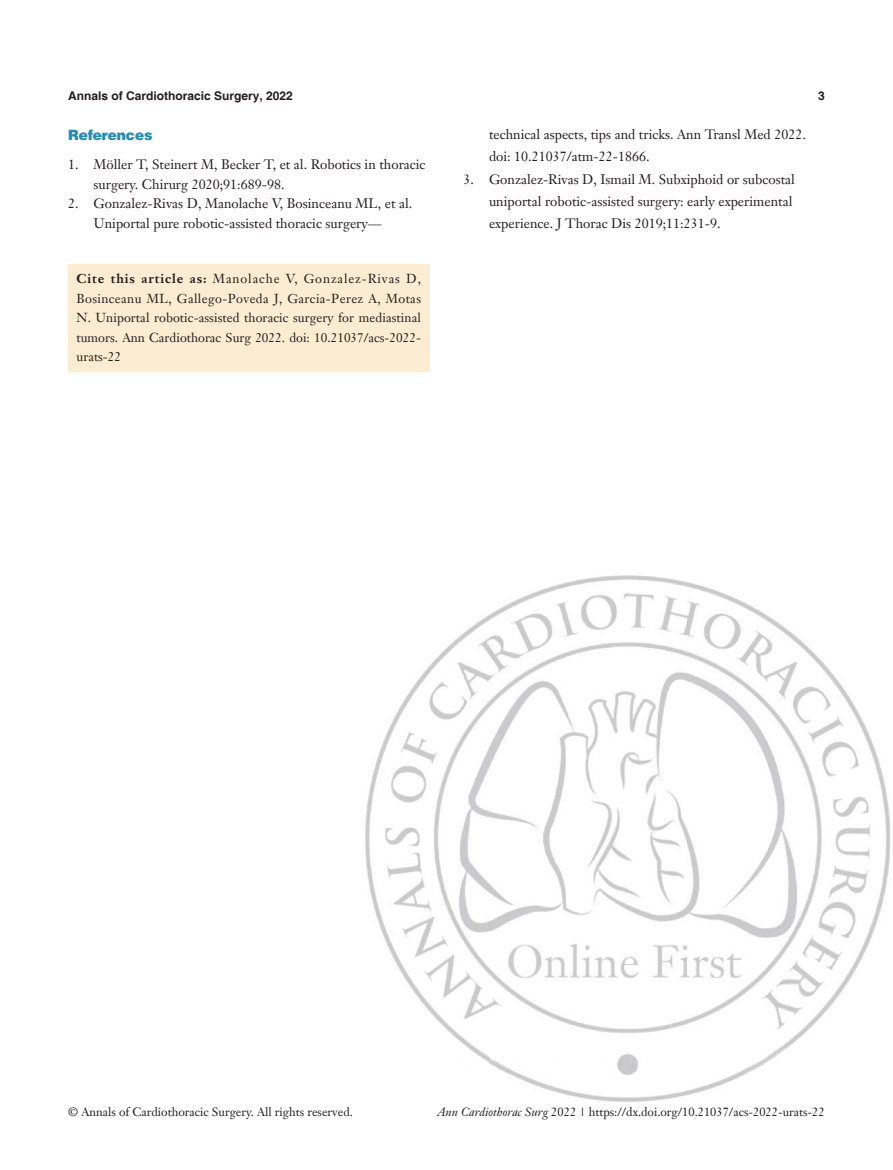
<style>
.page{position:relative;width:893px;height:1170px;background:#fff}
.page>*{position:absolute;margin:0;border:0;box-sizing:border-box;transform-origin:0 0}
._1ji-6_5{font:900 14.25px "Helvetica";color:#298aaf}
.B-zhengwen{font:13.5px/22.2px "Janson Text LT";color:#231f20}
.Cite{font:12.75px/19.5px "Janson Text LT";color:#231f20;text-align:justify}
.t1{font:12px "Janson Text LT";color:#231f20}
.ZY-nianjuanqi{font:700 12px "Helvetica";color:#231f20}
.ZY-yema{font:700 12px "Helvetica";color:#231f20}
.s1{font-weight:700}
.s2{font-style:italic}
</style>
<div class="page">
<img style="left:365px;top:575px;width:526px;height:527px">
<div style="left:68px;top:264px;width:361px;height:107px;background:#fcedd2"></div>
<p class="ZY-nianjuanqi" style="left:68px;top:88px;width:226px">Annals of Cardiothoracic Surgery, 2022</p>
<p class="ZY-yema" style="left:818px;top:88px;width:8px">3</p>
<p class="_1ji-6_5" style="left:68px;top:126px;width:86px">References</p>
<p class="B-zhengwen" style="left:94px;top:154px;width:334px;line-height:19.6px;text-indent:-26px">1. Möller T, Steinert M, Becker T, et al. Robotics in thoracic surgery. Chirurg 2020;91:689-98.</p>
<p class="B-zhengwen" style="left:68px;top:193px;width:346px;line-height:19.6px;text-align:center">2. Gonzalez-Rivas D, Manolache V, Bosinceanu ML, et al.<br>Uniportal pure robotic-assisted thoracic surgery—</p>
<p class="Cite" style="left:77px;top:269px;width:346px"><span class="s1">Cite this article as:</span> Manolache V, Gonzalez-Rivas D, Bosinceanu ML, Gallego-Poveda J, Garcia-Perez A, Motas N. Uniportal robotic-assisted thoracic surgery for mediastinal tumors. Ann Cardiothorac Surg 2022. doi: 10.21037/acs-2022- urats-22</p>
<p class="B-zhengwen" style="left:489px;top:123px;width:318px">technical aspects, tips and tricks. Ann Transl Med 2022. doi: 10.21037/atm-22-1866.</p>
<p class="B-zhengwen" style="left:489px;top:168px;width:307px;text-indent:-26px">3. Gonzalez-Rivas D, Ismail M. Subxiphoid or subcostal uniportal robotic-assisted surgery: early experimental experience. J Thorac Dis 2019;11:231-9.</p>
<p class="t1" style="left:68px;top:1104px;width:286px">© Annals of Cardiothoracic Surgery. All rights reserved.</p>
<p class="t1" style="left:437px;top:1104px;width:389px"><span class="s2">Ann Cardiothorac Surg</span> 2022 | https://dx.doi.org/10.21037/acs-2022-urats-22</p>
</div>
